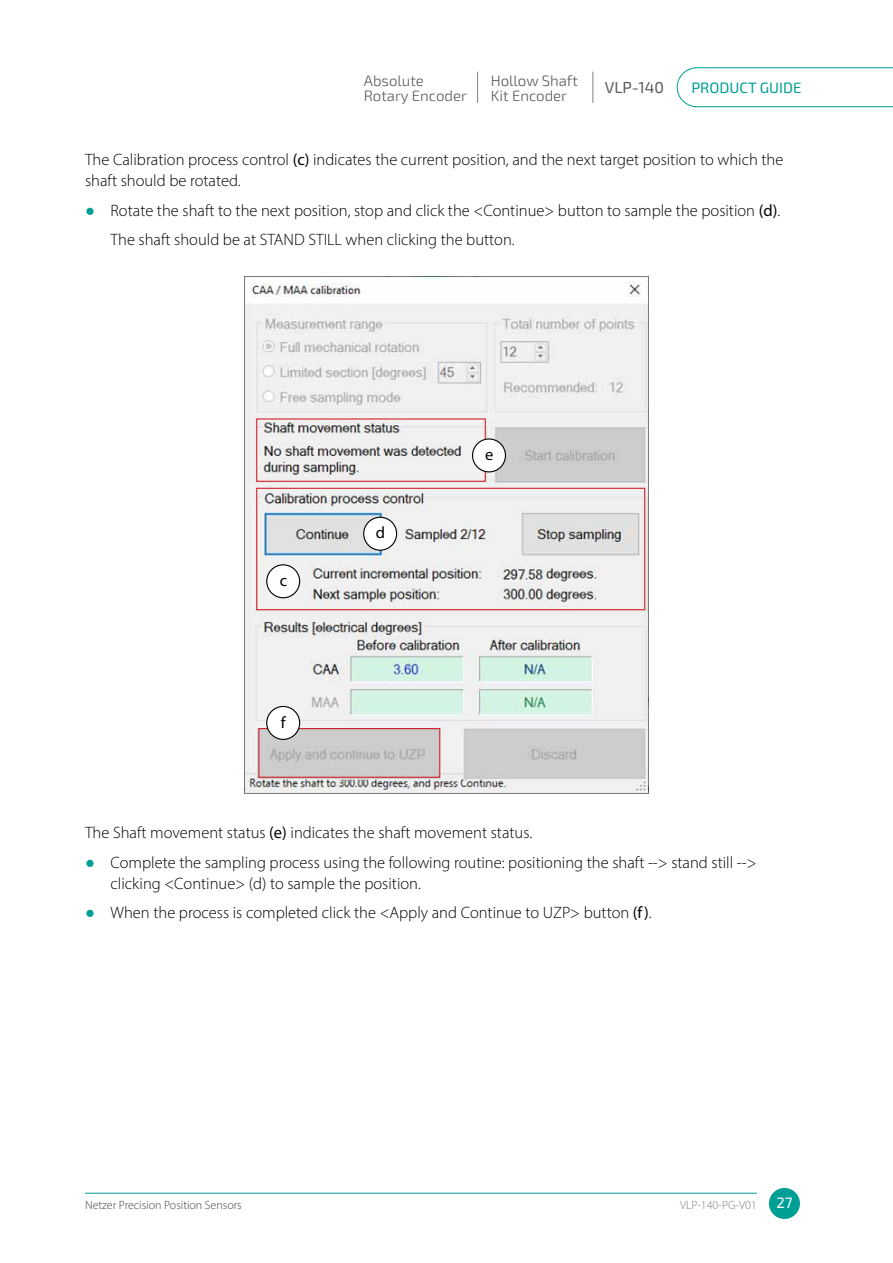
<style>
.page{position:relative;width:893px;height:1263px;background:#fff}
.page>*{position:absolute;margin:0;border:0;box-sizing:border-box;transform-origin:0 0}
.t1{font:300 16.5px/21px "Myriad Pro";color:#000}
.t2{font:16.5px "Myriad Pro";color:#000}
.t3{font:15.9px "Exo 2";color:#58595b}
.t4{font:300 15px/15px "Exo 2";color:#58595b}
.t5{font:15px "Exo 2";color:#009f96}
.t6{font:15px "Exo 2";color:#fff}
.t7{font:300 12px "Myriad Pro";color:#414042}
.t8{font:300 12px "Myriad Pro";color:#808285}
.s1{font-weight:400}
.s2{font-family:"Calibri";font-weight:400;color:#009f96}
</style>
<div class="page">
<svg style="left:676px;top:67px;width:217px;height:40px"></svg>
<div style="left:769px;top:1188px;width:31px;height:31px;background:#009f96;border-radius:50%"></div>
<hr style="left:85px;top:1193px;width:672px;height:1px;background:#009f96">
<hr style="left:592px;top:72px;width:1px;height:31px;background:#808285">
<hr style="left:477px;top:72px;width:1px;height:31px;background:#808285">
<img style="left:244px;top:276px;width:404px;height:517px">
<div style="left:364px;top:517px;width:33px;height:33px;background:#fff;border-radius:50%"></div>
<div style="left:363px;top:517px;width:34px;height:34px;border:1px solid #000;border-radius:50%"></div>
<div style="left:256px;top:418px;width:230px;height:64px;border:1px solid #d2232a"></div>
<div style="left:256px;top:488px;width:389px;height:122px;border:1px solid #d2232a"></div>
<div style="left:267px;top:565px;width:33px;height:33px;background:#fff;border-radius:50%"></div>
<div style="left:266px;top:564px;width:34px;height:34px;border:1px solid #000;border-radius:50%"></div>
<div style="left:473px;top:439px;width:32px;height:33px;background:#fff;border-radius:50%"></div>
<div style="left:472px;top:438px;width:34px;height:34px;border:1px solid #000;border-radius:50%"></div>
<div style="left:258px;top:728px;width:182px;height:50px;border:1px solid #d2232a"></div>
<div style="left:267px;top:706px;width:33px;height:33px;background:#fff;border-radius:50%"></div>
<div style="left:266px;top:706px;width:34px;height:34px;border:1px solid #000;border-radius:50%"></div>
<p class="t4" style="left:364px;top:73px;width:105px">Absolute<br>Rotary Encoder</p>
<p class="t4" style="left:491px;top:73px;width:89px">Hollow Shaft<br>Kit Encoder</p>
<p class="t3" style="left:605px;top:78px;width:61px">VLP-140</p>
<p class="t5" style="left:691px;top:79px;width:112px">PRODUCT GUIDE</p>
<p class="t1" style="left:85px;top:149px;width:700px">The Calibration process control <span class="s1">(c)</span> indicates the current position, and the next target position to which the shaft should be rotated.</p>
<p class="t1" style="left:111px;top:196px;width:671px;line-height:29.5px;text-indent:-26px"><span class="s2">●</span> Rotate the shaft to the next position, stop and click the &lt;Continue&gt; button to sample the position <span class="s1">(d)</span>.<br>The shaft should be at STAND STILL when clicking the button.</p>
<p class="t2" style="left:280px;top:570px;width:9px">c</p>
<p class="t2" style="left:281px;top:712px;width:6px">f</p>
<p class="t2" style="left:376px;top:523px;width:11px">d</p>
<p class="t2" style="left:485px;top:444px;width:10px">e</p>
<p class="t1" style="left:85px;top:822px;width:449px">The Shaft movement status <span class="s1">(e)</span> indicates the shaft movement status.</p>
<p class="t1" style="left:111px;top:851px;width:647px;text-indent:-26px"><span class="s2">●</span> Complete the sampling process using the following routine: positioning the shaft --&gt; stand still --&gt; clicking &lt;Continue&gt; (d) to sample the position.</p>
<p class="t1" style="left:85px;top:902px;width:568px"><span class="s2">●</span> When the process is completed click the &lt;Apply and Continue to UZP&gt; button <span class="s1">(f)</span>.</p>
<p class="t7" style="left:85px;top:1198px;width:158px">Netzer Precision Position Sensors</p>
<p class="t6" style="left:776px;top:1194px;width:18px">27</p>
<p class="t8" style="left:680px;top:1198px;width:78px">VLP-140-PG-V01</p>
</div>
